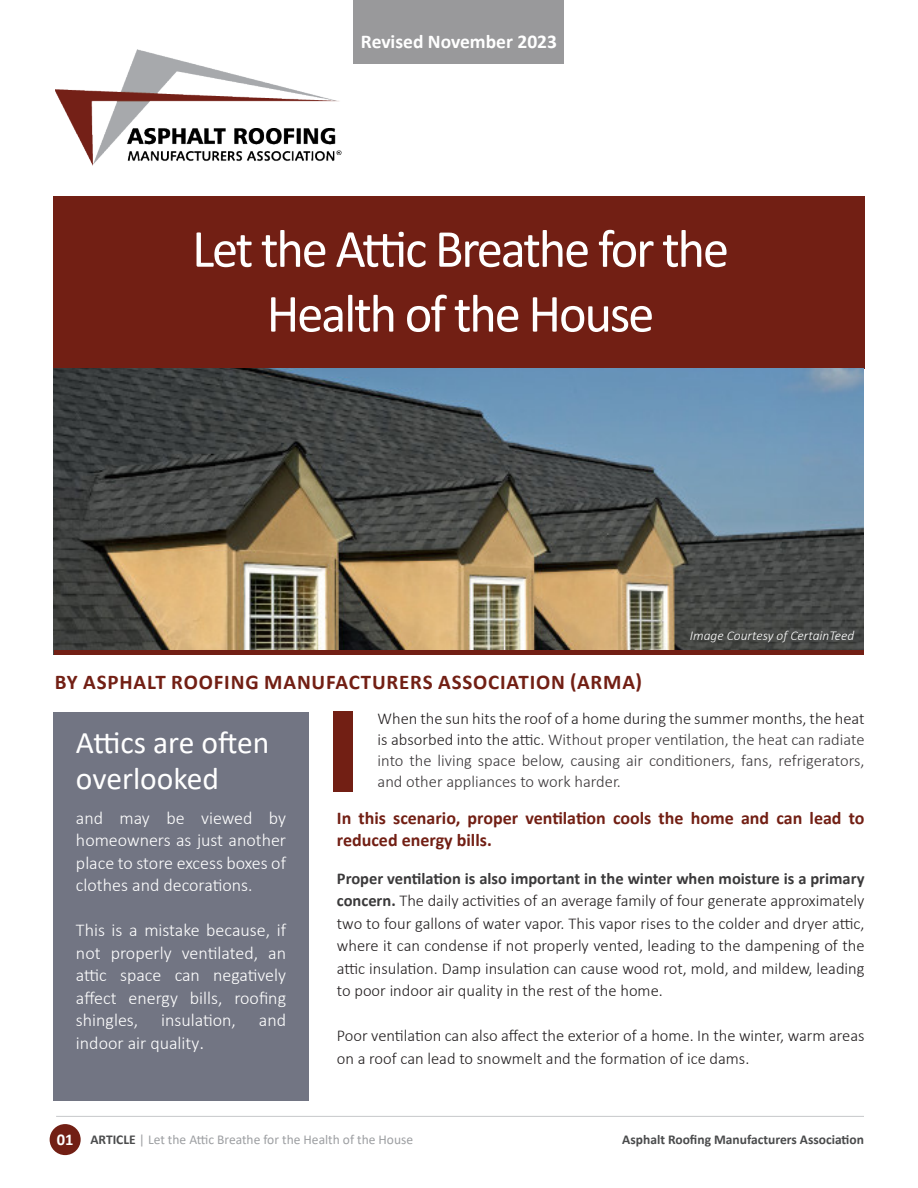
<style>
.page{position:relative;width:918px;height:1188px;background:#fff}
.page>*{position:absolute;margin:0;border:0;box-sizing:border-box;transform-origin:0 0}
.t1{font:54px "Calibri";letter-spacing:-.04em;color:#fff}
.t2{font:31.5px/36px "Calibri";color:#fff}
.t3{font:700 21px "Calibri";letter-spacing:.04em;color:#721f14}
.t4{font:700 19.5px "Calibri";color:#fff}
.t5{font:300 18px/22.5px "Calibri";color:#fff;text-align:justify}
.t6{font:700 18px/22.5px "Calibri";color:#721f14}
.t7{font:300 16.5px/22.5px "Calibri";color:#231f20;text-align:justify}
.t8{font:300 16.5px/21px "Calibri";color:#3b383a;text-align:justify}
.t9{font:700 16.5px "Calibri";color:#fff}
.t10{font:13.5px "Calibri";color:#9d9fa2}
.t11{font:700 13.5px "Calibri";color:#494a4b}
.t12{font:italic 300 13.5px "Calibri";color:#fff}
.s1{font-size:19.5px}
.s2{color:#231f20}
.s3{font-weight:700;color:#3b3a3b}
.s4{font-weight:700;color:#4b4c4d}
</style>
<div class="page">
<hr style="left:56px;top:1116px;width:808px;height:1px;background:#c7c8ca">
<div style="left:50px;top:1124px;width:31px;height:31px;background:#721f14;border-radius:50%"></div>
<img style="left:56px;top:49px;width:286px;height:117px">
<div style="left:53px;top:196px;width:812px;height:173px;background:#721f14"></div>
<div style="left:53px;top:712px;width:256px;height:388px;background:#727583"></div>
<div style="left:354px;top:0;width:210px;height:64px;background:#99999b"></div>
<div style="left:334px;top:712px;width:19px;height:80px;background:#721f14"></div>
<img style="left:53px;top:369px;width:811px;height:286px">
<div style="left:54px;top:650px;width:810px;height:5px;background:#721f14"></div>
<p class="t4" style="left:361px;top:27px;width:198px">Revised November 2023</p>
<p class="t1" style="left:192px;top:211px;width:538px">Let the Attic Breathe for the</p>
<p class="t1" style="left:267px;top:276px;width:389px">Health of the House</p>
<p class="t3" style="left:55px;top:667px;width:589px">BY ASPHALT ROOFING MANUFACTURERS ASSOCIATION (ARMA)</p>
<p class="t12" style="left:690px;top:627px;width:166px">Image Courtesy of CertainTeed</p>
<p class="t2" style="left:76px;top:724px;width:195px">Attics are often overlooked</p>
<p class="t5" style="left:76px;top:806px;width:212px">and may be viewed by homeowners as just another place to store excess boxes of clothes and decorations.</p>
<p class="t5" style="left:76px;top:919px;width:212px">This is a mistake because, if not properly ventilated, an attic space can negatively affect energy bills, roofing shingles,</p>
<p class="t5" style="left:161px;top:1009px;width:76px">insulation,</p>
<p class="t5" style="left:259px;top:1009px;width:29px">and</p>
<p class="t5" style="left:76px;top:1031px;width:130px">indoor air quality<span class="s1">.</span></p>
<p class="t8" style="left:378px;top:708px;width:488px"><span class="s2">When the sun hits the roof of a home during the summer months, the heat is absorbed into the attic.</span> Without proper ventilation, the heat can radiate into the living space below, causing air conditioners, fans, refrigerators, and other appliances to work harder.</p>
<p class="t6" style="left:337px;top:806px;width:529px">In this scenario, proper ventilation cools the home and can lead to reduced energy bills.</p>
<p class="t7" style="left:337px;top:867px;width:529px"><span class="s3">Proper ventilation is also important in the winter when moisture is a primary concern.</span> The daily activities of an average family of four generate approximately two to four gallons of water vapor. This vapor rises to the colder and dryer attic, where it can condense if not properly vented, leading to the dampening of the attic insulation. Damp insulation can cause wood rot, mold, and mildew, leading to poor indoor air quality in the rest of the home.</p>
<p class="t7" style="left:337px;top:1024px;width:529px">Poor ventilation can also affect the exterior of a home. In the winter, warm areas on a roof can lead to snowmelt and the formation of ice dams.</p>
<p class="t9" style="left:57px;top:1128px;width:18px">01</p>
<p class="t11" style="left:622px;top:1130px;width:243px">Asphalt Roofing Manufacturers Association</p>
<p class="t10" style="left:90px;top:1130px;width:324px"><span class="s4">ARTICLE</span> | Let the Attic Breathe for the Health of the House</p>
</div>
